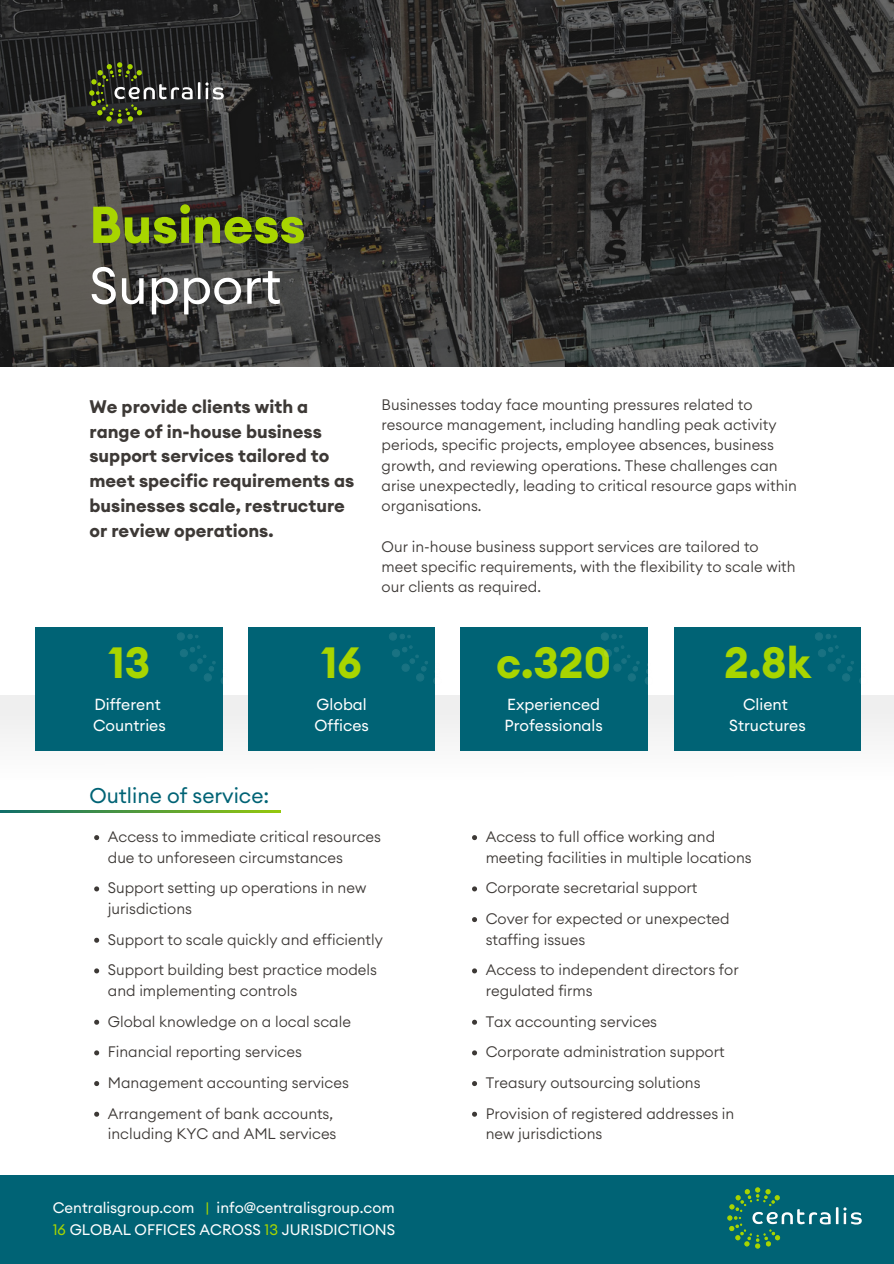
<style>
.page{position:relative;width:894px;height:1264px;background:#fff}
.page>*{position:absolute;margin:0;border:0;box-sizing:border-box;transform-origin:0 0}
.t1{font:700 51px "Euclid Circular A";color:#a8d500}
.t2{font:51px "Euclid Circular A";color:#fff}
.t3{font:700 43.05px "Euclid Circular A";color:#a8d500}
.t4{font:21px "Euclid Circular A";color:#006375}
.t5{font:700 18px/24.8px "Euclid Circular A";color:#3d3936}
.t6{font:15.75px/21.6px "Euclid Circular A";color:#fff}
.t7{font:300 15px/20.7px "Euclid Circular A";color:#3d3936}
.t8{font:15px "Euclid Circular A";color:#fff}
.s1{color:#a8d500}
</style>
<div class="page">
<svg style="left:0;top:0;width:893px;height:366px;background:#333231"></svg>
<div style="left:0;top:1175px;width:893px;height:88px;background:#006375"></div>
<div style="left:0;top:711px;width:893px;height:69px;background:#fafafa"></div>
<div style="left:0;top:695px;width:893px;height:16px;background:#efefef"></div>
<div style="left:36px;top:627px;width:187px;height:124px;background:#006375"></div>
<div style="left:248px;top:627px;width:187px;height:124px;background:#006375"></div>
<div style="left:460px;top:627px;width:187px;height:124px;background:#006375"></div>
<div style="left:674px;top:627px;width:186px;height:124px;background:#006375"></div>
<img style="left:177px;top:632px;width:46px;height:52px">
<img style="left:601px;top:629px;width:47px;height:59px">
<img style="left:389px;top:632px;width:46px;height:52px">
<img style="left:815px;top:629px;width:46px;height:59px">
<img style="left:89px;top:60px;width:134px;height:66px">
<img style="left:727px;top:1187px;width:134px;height:62px">
<svg style="left:0;top:810px;width:280px;height:3px"></svg>
<svg style="left:94px;top:835px;width:5px;height:5px"></svg>
<svg style="left:94px;top:886px;width:5px;height:5px"></svg>
<svg style="left:94px;top:937px;width:5px;height:5px"></svg>
<svg style="left:94px;top:968px;width:5px;height:5px"></svg>
<svg style="left:94px;top:1019px;width:5px;height:5px"></svg>
<svg style="left:94px;top:1050px;width:5px;height:5px"></svg>
<svg style="left:94px;top:1081px;width:5px;height:5px"></svg>
<svg style="left:94px;top:1111px;width:5px;height:5px"></svg>
<svg style="left:472px;top:835px;width:5px;height:5px"></svg>
<svg style="left:472px;top:886px;width:5px;height:5px"></svg>
<svg style="left:472px;top:917px;width:5px;height:5px"></svg>
<svg style="left:472px;top:968px;width:5px;height:5px"></svg>
<svg style="left:472px;top:1019px;width:5px;height:5px"></svg>
<svg style="left:472px;top:1050px;width:5px;height:5px"></svg>
<svg style="left:472px;top:1081px;width:5px;height:5px"></svg>
<svg style="left:472px;top:1111px;width:5px;height:5px"></svg>
<p class="t1" style="left:89px;top:192px;width:217px">Business</p>
<p class="t2" style="left:89px;top:253px;width:193px">Support</p>
<p class="t5" style="left:89px;top:394px;width:266px">We provide clients with a range of in-house business support services tailored to meet specific requirements as businesses scale, restructure or review operations.</p>
<p class="t7" style="left:381px;top:394px;width:416px;line-height:20.2px">Businesses today face mounting pressures related to resource management, including handling peak activity periods, specific projects, employee absences, business growth, and reviewing operations. These challenges can arise unexpectedly, leading to critical resource gaps within organisations.</p>
<p class="t7" style="left:381px;top:536px;width:415px;line-height:20.2px">Our in-house business support services are tailored to meet specific requirements, with the flexibility to scale with our clients as required.</p>
<p class="t3" style="left:108px;top:635px;width:43px">13</p>
<p class="t3" style="left:321px;top:635px;width:43px">16</p>
<p class="t3" style="left:496px;top:635px;width:116px">c.320</p>
<p class="t3" style="left:723px;top:635px;width:88px">2.8k</p>
<p class="t6" style="left:94px;top:693px;width:68px">Different</p>
<p class="t6" style="left:93px;top:714px;width:74px">Countries</p>
<p class="t6" style="left:316px;top:693px;width:52px">Global</p>
<p class="t6" style="left:314px;top:714px;width:56px">Offices</p>
<p class="t4" style="left:89px;top:782px;width:181px">Outline of service:</p>
<p class="t7" style="left:108px;top:826px;width:275px">Access to immediate critical resources due to unforeseen circumstances</p>
<p class="t7" style="left:108px;top:877px;width:260px">Support setting up operations in new jurisdictions</p>
<p class="t7" style="left:108px;top:928px;width:276px">Support to scale quickly and efficiently</p>
<p class="t7" style="left:108px;top:959px;width:271px">Support building best practice models and implementing controls</p>
<p class="t7" style="left:108px;top:1010px;width:245px">Global knowledge on a local scale</p>
<p class="t7" style="left:108px;top:1041px;width:196px">Financial reporting services</p>
<p class="t7" style="left:108px;top:1072px;width:242px">Management accounting services</p>
<p class="t7" style="left:108px;top:1102px;width:230px">Arrangement of bank accounts, including KYC and AML services</p>
<p class="t8" style="left:53px;top:1198px;width:343px">Centralisgroup.com <span class="s1">|</span> info@centralisgroup.com</p>
<p class="t8" style="left:53px;top:1220px;width:344px"><span class="s1">16</span> GLOBAL OFFICES ACROSS <span class="s1">13</span> JURISDICTIONS</p>
<p class="t6" style="left:504px;top:693px;width:100px">Experienced<br>Professionals</p>
<p class="t6" style="left:743px;top:693px;width:46px">Client</p>
<p class="t6" style="left:729px;top:714px;width:78px">Structures</p>
<p class="t7" style="left:485px;top:826px;width:267px">Access to full office working and meeting facilities in multiple locations</p>
<p class="t7" style="left:485px;top:877px;width:213px">Corporate secretarial support</p>
<p class="t7" style="left:485px;top:908px;width:245px">Cover for expected or unexpected staffing issues</p>
<p class="t7" style="left:485px;top:959px;width:254px">Access to independent directors for regulated firms</p>
<p class="t7" style="left:485px;top:1010px;width:173px">Tax accounting services</p>
<p class="t7" style="left:485px;top:1041px;width:240px">Corporate administration support</p>
<p class="t7" style="left:485px;top:1072px;width:216px">Treasury outsourcing solutions</p>
<p class="t7" style="left:485px;top:1102px;width:250px">Provision of registered addresses in new jurisdictions</p>
</div>
